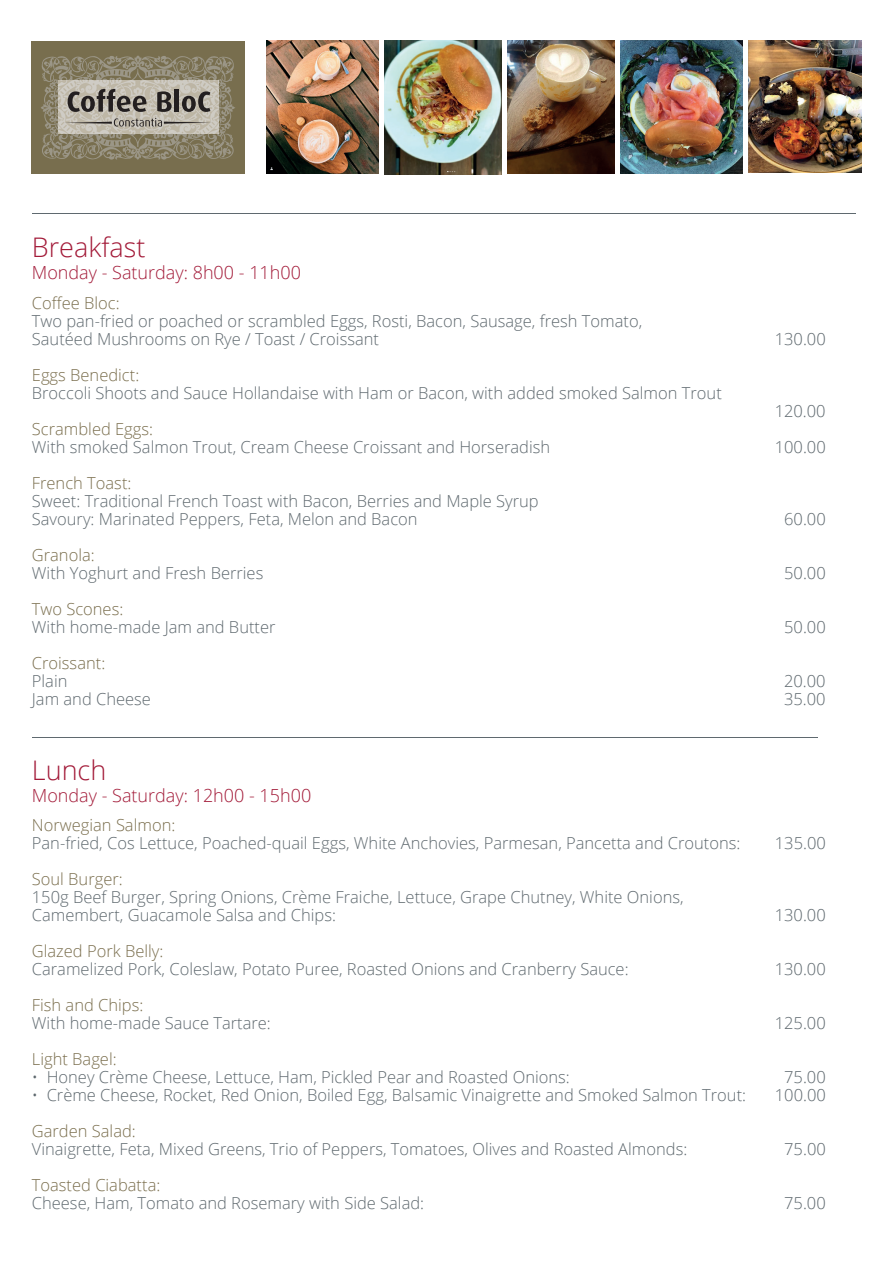
<style>
.page{position:relative;width:893px;height:1263px;background:#fff}
.page>*{position:absolute;margin:0;border:0;box-sizing:border-box;transform-origin:0 0}
.t1{font:300 27px "Open Sans";color:#a31b39}
.t2{font:300 18px "Open Sans";color:#a31b39}
.t3{font:300 16.5px/18px "Open Sans";color:#5f696f}
.t4{font:300 16.5px "Open Sans";color:#7a6e4d}
</style>
<div class="page">
<img style="left:32px;top:42px;width:212px;height:131px">
<img style="left:59px;top:80px;width:159px;height:54px">
<svg style="left:68px;top:88px;width:79px;height:24px"></svg>
<svg style="left:157px;top:91px;width:15px;height:21px"></svg>
<hr style="left:175px;top:89px;width:4px;height:23px;background:#231f20">
<svg style="left:182px;top:91px;width:28px;height:21px"></svg>
<svg style="left:64px;top:118px;width:148px;height:9px"></svg>
<hr style="left:32px;top:737px;width:785px;height:1px;background:#5f696f">
<img style="left:267px;top:41px;width:112px;height:133px">
<img style="left:385px;top:41px;width:116px;height:133px">
<img style="left:507px;top:41px;width:107px;height:133px">
<img style="left:620px;top:41px;width:123px;height:133px">
<img style="left:749px;top:41px;width:112px;height:132px">
<hr style="left:32px;top:213px;width:824px;height:1px;background:#5f696f">
<h1 class="t1" style="left:32px;top:228px;width:115px">Breakfast</h1>
<p class="t2" style="left:32px;top:260px;width:271px">Monday - Saturday: 8h00 - 11h00</p>
<p class="t4" style="left:32px;top:292px;width:89px">Coffee Bloc:</p>
<p class="t3" style="left:32px;top:312px;width:612px">Two pan-fried or poached or scrambled Eggs, Rosti, Bacon, Sausage, fresh Tomato,<br>Sautéed Mushrooms on Rye / Toast / Croissant</p>
<p class="t4" style="left:32px;top:364px;width:109px">Eggs Benedict:</p>
<p class="t3" style="left:32px;top:384px;width:691px">Broccoli Shoots and Sauce Hollandaise with Ham or Bacon, with added smoked Salmon Trout</p>
<p class="t3" style="left:775px;top:330px;width:53px">130.00</p>
<p class="t3" style="left:775px;top:402px;width:53px">120.00</p>
<p class="t4" style="left:32px;top:418px;width:123px">Scrambled Eggs:</p>
<p class="t3" style="left:32px;top:438px;width:520px">With smoked Salmon Trout, Cream Cheese Croissant and Horseradish</p>
<p class="t3" style="left:775px;top:438px;width:53px">100.00</p>
<p class="t4" style="left:32px;top:472px;width:101px">French Toast:</p>
<p class="t3" style="left:32px;top:492px;width:508px">Sweet: Traditional French Toast with Bacon, Berries and Maple Syrup<br>Savoury: Marinated Peppers, Feta, Melon and Bacon</p>
<p class="t3" style="left:784px;top:510px;width:43px">60.00</p>
<p class="t4" style="left:32px;top:544px;width:64px">Granola:</p>
<p class="t3" style="left:32px;top:564px;width:233px">With Yoghurt and Fresh Berries</p>
<p class="t3" style="left:784px;top:564px;width:43px">50.00</p>
<p class="t4" style="left:32px;top:598px;width:93px">Two Scones:</p>
<p class="t3" style="left:32px;top:618px;width:245px">With home-made Jam and Butter</p>
<p class="t3" style="left:784px;top:618px;width:43px">50.00</p>
<p class="t4" style="left:32px;top:652px;width:75px">Croissant:</p>
<p class="t3" style="left:32px;top:672px;width:37px">Plain</p>
<p class="t3" style="left:784px;top:672px;width:43px">20.00</p>
<p class="t3" style="left:32px;top:690px;width:121px">Jam and Cheese</p>
<p class="t3" style="left:784px;top:690px;width:43px">35.00</p>
<h1 class="t1" style="left:32px;top:751px;width:76px">Lunch</h1>
<p class="t2" style="left:32px;top:783px;width:281px">Monday - Saturday: 12h00 - 15h00</p>
<p class="t4" style="left:32px;top:813px;width:145px">Norwegian Salmon:</p>
<p class="t3" style="left:32px;top:833px;width:710px">Pan-fried, Cos Lettuce, Poached-quail Eggs, White Anchovies, Parmesan, Pancetta and Croutons:</p>
<p class="t3" style="left:775px;top:833px;width:53px">135.00</p>
<p class="t4" style="left:32px;top:867px;width:92px">Soul Burger:</p>
<p class="t3" style="left:32px;top:887px;width:653px">150g Beef Burger, Spring Onions, Crème Fraiche, Lettuce, Grape Chutney, White Onions,<br>Camembert, Guacamole Salsa and Chips:</p>
<p class="t3" style="left:775px;top:905px;width:53px">130.00</p>
<p class="t4" style="left:32px;top:939px;width:133px">Glazed Pork Belly:</p>
<p class="t3" style="left:32px;top:959px;width:598px">Caramelized Pork, Coleslaw, Potato Puree, Roasted Onions and Cranberry Sauce:</p>
<p class="t3" style="left:775px;top:959px;width:53px">130.00</p>
<p class="t4" style="left:32px;top:993px;width:113px">Fish and Chips:</p>
<p class="t3" style="left:32px;top:1013px;width:240px">With home-made Sauce Tartare:</p>
<p class="t3" style="left:775px;top:1013px;width:53px">125.00</p>
<p class="t4" style="left:32px;top:1047px;width:86px">Light Bagel:</p>
<p class="t3" style="left:32px;top:1067px;width:539px">• Honey Crème Cheese, Lettuce, Ham, Pickled Pear and Roasted Onions:</p>
<p class="t3" style="left:784px;top:1067px;width:43px">75.00</p>
<p class="t3" style="left:32px;top:1085px;width:716px">• Crème Cheese, Rocket, Red Onion, Boiled Egg, Balsamic Vinaigrette and Smoked Salmon Trout:</p>
<p class="t3" style="left:775px;top:1085px;width:53px">100.00</p>
<p class="t4" style="left:32px;top:1119px;width:105px">Garden Salad:</p>
<p class="t3" style="left:32px;top:1139px;width:657px">Vinaigrette, Feta, Mixed Greens, Trio of Peppers, Tomatoes, Olives and Roasted Almonds:</p>
<p class="t3" style="left:784px;top:1139px;width:43px">75.00</p>
<p class="t4" style="left:32px;top:1173px;width:130px">Toasted Ciabatta:</p>
<p class="t3" style="left:32px;top:1193px;width:394px">Cheese, Ham, Tomato and Rosemary with Side Salad:</p>
<p class="t3" style="left:784px;top:1193px;width:43px">75.00</p>
</div>
